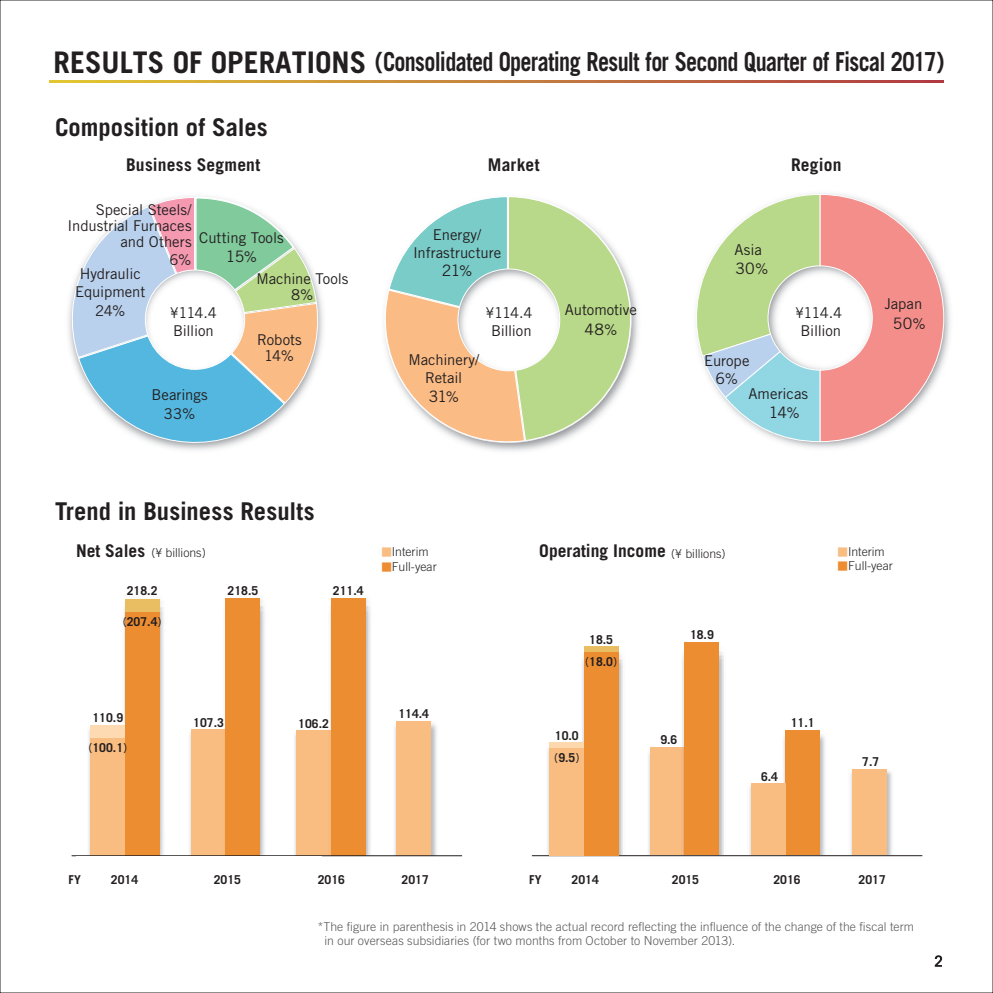
<style>
.page{position:relative;width:993px;height:993px;background:#fff}
.page>*{position:absolute;margin:0;border:0;box-sizing:border-box;transform-origin:0 0}
.t1{font:700 26.25px "Trade Gothic LT Std";letter-spacing:-.035em;color:#231f20}
.t2{font:700 24.5px "Trade Gothic LT Std";color:#231f20}
.t3{font:700 17.5px "Trade Gothic LT Std";color:#231f20}
.t4{font:15.75px "Trade Gothic LT Std";letter-spacing:-.05em;color:#231f20}
.t5{font:14.88px/15.8px "Trade Gothic LT Std";letter-spacing:-.005em;color:#231f20;text-align:center}
.t6{font:14.88px/17.8px "Trade Gothic LT Std";letter-spacing:-.03em;color:#231f20;text-align:center}
.t7{font:300 12.25px/13.7px "Trade Gothic LT Std";letter-spacing:.005em;color:#57585a}
.t8{font:700 12.25px "Trade Gothic";color:#231f20}
.t9{font:300 12.25px "Trade Gothic LT Std";color:#231f20}
.t10{font:700 12.25px "Trade Gothic LT Std";color:#231f20}
.s1{font-size:29.75px}
.s2{font-size:14.88px}
.s3{font-weight:700;font-size:17.5px}
.s4{font-weight:300;font-size:12.25px}
.s5{font-family:"Rodin Pro M 90 pv RKSJ H";font-weight:400;font-size:10.5px;color:#f9bc81}
.s6{font-family:"Rodin Pro M 90 pv RKSJ H";font-weight:400;font-size:10.5px;color:#ed8d32}
.s7{font-weight:400}
</style>
<div class="page">
<img style="left:547px;top:749px;width:2px;height:106px">
<img style="left:648px;top:753px;width:2px;height:102px">
<div style="left:650px;top:747px;width:34px;height:108px;background:#f9bc81"></div>
<img style="left:582px;top:646px;width:41px;height:209px">
<img style="left:495px;top:282px;width:143px;height:169px">
<img style="left:749px;top:787px;width:2px;height:68px">
<img style="left:682px;top:642px;width:42px;height:213px">
<img style="left:682px;top:747px;width:2px;height:108px">
<div style="left:684px;top:642px;width:34px;height:213px;background:#ed8d32"></div>
<img style="left:783px;top:730px;width:42px;height:125px">
<div style="left:785px;top:730px;width:34px;height:125px;background:#ed8d32"></div>
<div style="left:751px;top:783px;width:34px;height:72px;background:#f9bc81"></div>
<img style="left:850px;top:769px;width:42px;height:86px">
<div style="left:852px;top:768px;width:34px;height:87px;background:#f9bc81"></div>
<img style="left:294px;top:734px;width:2px;height:121px">
<div style="left:296px;top:730px;width:35px;height:125px;background:#f9bc81"></div>
<img style="left:394px;top:723px;width:45px;height:134px">
<div style="left:396px;top:720px;width:35px;height:135px;background:#f9bc81"></div>
<hr style="left:531px;top:855px;width:391px;height:1px;background:#231f20">
<img style="left:88px;top:725px;width:3px;height:130px">
<img style="left:124px;top:599px;width:40px;height:256px">
<div style="left:91px;top:725px;width:34px;height:130px;background:#f9bc81"></div>
<div style="left:125px;top:598px;width:34px;height:257px;background:#ed8d32"></div>
<div style="left:91px;top:725px;width:34px;height:12px;background:#fedab3"></div>
<div style="left:125px;top:598px;width:34px;height:13px;background:#e9bd61"></div>
<div style="left:584px;top:651px;width:34px;height:204px;background:#ed8d32"></div>
<div style="left:549px;top:742px;width:35px;height:113px;background:#f9bc81"></div>
<div style="left:549px;top:742px;width:35px;height:5px;background:#fdd8ad"></div>
<div style="left:584px;top:646px;width:34px;height:5px;background:#e9bd61"></div>
<img style="left:189px;top:733px;width:2px;height:122px">
<div style="left:191px;top:729px;width:35px;height:126px;background:#f9bc81"></div>
<img style="left:225px;top:598px;width:40px;height:257px">
<img style="left:225px;top:729px;width:1px;height:126px">
<div style="left:226px;top:598px;width:34px;height:257px;background:#ed8d32"></div>
<img style="left:330px;top:598px;width:41px;height:257px">
<img style="left:330px;top:730px;width:1px;height:125px">
<div style="left:331px;top:598px;width:34px;height:257px;background:#ed8d32"></div>
<div style="left:68px;top:855px;width:369px;height:43px;background:#fff"></div>
<hr style="left:72px;top:855px;width:390px;height:1px;background:#231f20">
<svg style="left:384px;top:197px;width:247px;height:253px"></svg>
<svg style="left:68px;top:196px;width:253px;height:254px"></svg>
<img style="left:784px;top:193px;width:166px;height:255px">
<svg style="left:696px;top:194px;width:247px;height:248px"></svg>
<svg style="left:50px;top:80px;width:893px;height:3px;background:#c7813d"></svg>
<svg style="left:934px;top:955px;width:7px;height:11px"></svg>
<h1 class="t1" style="left:54px;top:52px;width:892px"><span class="s1">RESULTS OF OPERATIONS</span> (Consolidated Operating Result for Second Quarter of Fiscal 2017)</h1>
<h2 class="t2" style="left:55px;top:119px;width:214px">Composition of Sales</h2>
<p class="t3" style="left:126px;top:158px;width:136px">Business Segment</p>
<p class="t3" style="left:488px;top:158px;width:53px">Market</p>
<p class="t3" style="left:790px;top:158px;width:52px">Region</p>
<p class="t5" style="left:68px;top:203px;width:125px;text-align:right">Special Steels/<br>Industrial Furnaces and Others</p>
<p class="t5" style="left:169px;top:253px;width:23px">6%</p>
<p class="t5" style="left:413px;top:227px;width:90px;line-height:17.8px">Energy/<br>Infrastructure</p>
<p class="t4" style="left:442px;top:265px;width:32px">21<span class="s2">%</span></p>
<p class="t5" style="left:199px;top:231px;width:86px">Cutting Tools</p>
<p class="t4" style="left:226px;top:250px;width:33px">15<span class="s2">%</span></p>
<p class="t5" style="left:256px;top:272px;width:94px;line-height:16.3px">Machine Tools<br>8%</p>
<p class="t5" style="left:257px;top:333px;width:46px">Robots<br>14%</p>
<p class="t5" style="left:151px;top:386px;width:58px;line-height:19.2px">Bearings<br>33%</p>
<p class="t5" style="left:734px;top:243px;width:29px">Asia</p>
<p class="t4" style="left:735px;top:262px;width:34px">30<span class="s2">%</span></p>
<p class="t5" style="left:75px;top:265px;width:72px;line-height:18.4px">Hydraulic<br>Equipment<br>24%</p>
<p class="t5" style="left:564px;top:303px;width:74px">Automotive</p>
<p class="t4" style="left:584px;top:323px;width:34px">48<span class="s2">%</span></p>
<p class="t6" style="left:170px;top:305px;width:49px;text-align:left">¥114.4<br>Billion</p>
<p class="t6" style="left:485px;top:305px;width:49px">¥114.4<br>Billion</p>
<p class="t6" style="left:794px;top:305px;width:49px">¥114.4<br>Billion</p>
<p class="t5" style="left:408px;top:352px;width:72px;line-height:17.8px">Machinery/<br>Retail</p>
<p class="t4" style="left:428px;top:390px;width:32px">31<span class="s2">%</span></p>
<p class="t5" style="left:703px;top:354px;width:47px">Europe</p>
<p class="t4" style="left:715px;top:372px;width:24px">6<span class="s2">%</span></p>
<p class="t5" style="left:748px;top:386px;width:61px">Americas</p>
<p class="t4" style="left:768px;top:406px;width:32px">14<span class="s2">%</span></p>
<h2 class="t2" style="left:55px;top:502px;width:261px">Trend in Business Results</h2>
<p class="t5" style="left:884px;top:297px;width:39px">Japan</p>
<p class="t4" style="left:892px;top:317px;width:34px">50<span class="s2">%</span></p>
<p class="t9" style="left:76px;top:548px;width:131px"><span class="s3">Net Sales</span> (¥ billions)</p>
<p class="t3" style="left:539px;top:544px;width:188px">Operating Income <span class="s4">(¥ billions)</span></p>
<p class="t9" style="left:381px;top:547px;width:49px"><span class="s5">■</span>Interim</p>
<p class="t9" style="left:381px;top:561px;width:57px"><span class="s6">■</span>Full-year</p>
<p class="t8" style="left:127px;top:583px;width:32px">218.2</p>
<p class="t8" style="left:123px;top:613px;width:40px"><span class="s7">(</span>207.4<span class="s7">)</span></p>
<p class="t8" style="left:227px;top:583px;width:32px">218.5</p>
<p class="t8" style="left:333px;top:583px;width:32px">211.4</p>
<p class="t8" style="left:92px;top:710px;width:32px">110.9</p>
<p class="t8" style="left:88px;top:739px;width:40px"><span class="s7">(</span>100.1<span class="s7">)</span></p>
<p class="t8" style="left:193px;top:714px;width:32px">107.3</p>
<p class="t8" style="left:298px;top:715px;width:32px">106.2</p>
<p class="t8" style="left:398px;top:706px;width:32px">114.4</p>
<p class="t8" style="left:589px;top:632px;width:25px">18.5</p>
<p class="t8" style="left:585px;top:653px;width:33px"><span class="s7">(</span>18.0<span class="s7">)</span></p>
<p class="t8" style="left:554px;top:727px;width:25px">10.0</p>
<p class="t8" style="left:554px;top:749px;width:27px"><span class="s7">(</span>9.5<span class="s7">)</span></p>
<p class="t8" style="left:689px;top:627px;width:25px">18.9</p>
<p class="t8" style="left:660px;top:732px;width:19px">9.6</p>
<p class="t9" style="left:837px;top:546px;width:49px"><span class="s5">■</span>Interim</p>
<p class="t9" style="left:837px;top:561px;width:57px"><span class="s6">■</span>Full-year</p>
<p class="t8" style="left:790px;top:715px;width:25px">11.1</p>
<p class="t8" style="left:760px;top:768px;width:19px">6.4</p>
<p class="t8" style="left:861px;top:753px;width:19px">7.7</p>
<p class="t10" style="left:69px;top:874px;width:14px">FY</p>
<p class="t10" style="left:111px;top:874px;width:29px">2014</p>
<p class="t10" style="left:214px;top:874px;width:29px">2015</p>
<p class="t10" style="left:317px;top:874px;width:29px">2016</p>
<p class="t10" style="left:401px;top:874px;width:29px">2017</p>
<p class="t10" style="left:529px;top:874px;width:14px">FY</p>
<p class="t10" style="left:571px;top:874px;width:29px">2014</p>
<p class="t10" style="left:671px;top:874px;width:29px">2015</p>
<p class="t10" style="left:773px;top:874px;width:29px">2016</p>
<p class="t10" style="left:858px;top:874px;width:29px">2017</p>
<p class="t7" style="left:324px;top:920px;width:591px;text-indent:-7px">*The figure in parenthesis in 2014 shows the actual record reflecting the influence of the change of the fiscal term in our overseas subsidiaries (for two months from October to November 2013).</p>
</div>
